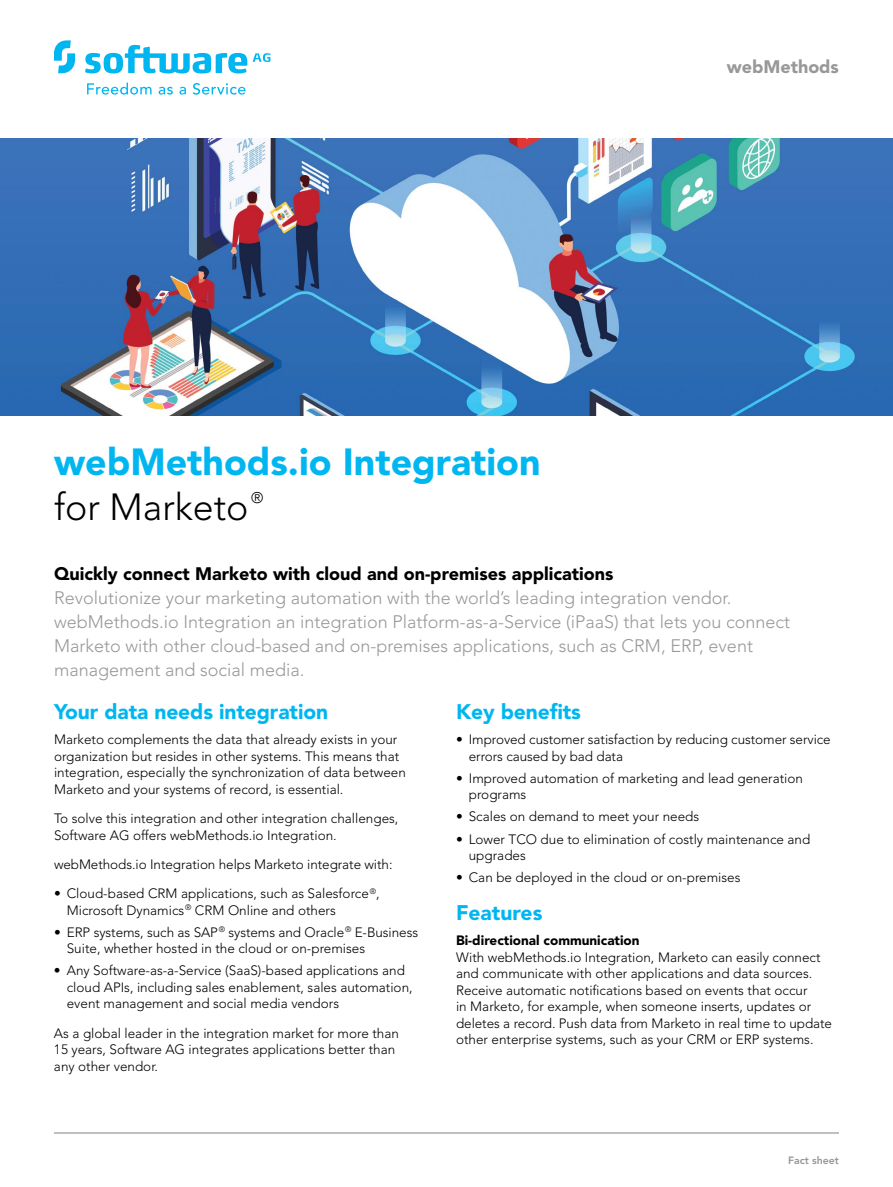
<style>
.page{position:relative;width:893px;height:1187px;background:#fff}
.page>*{position:absolute;margin:0;border:0;box-sizing:border-box;transform-origin:0 0}
.t1{font:900 37.5px "Avenir LT Std";color:#00b6f1}
.t2{font:300 37.5px "Avenir LT Std";color:#000}
.t3{font:900 21px "Avenir LT Std";letter-spacing:-.005em;color:#00b6f1}
.t4{font:300 18px/24px "Avenir LT Std";color:#989899}
.t5{font:900 18px "Avenir LT Std";color:#000}
.t6{font:900 18px "Avenir LT Std";color:#989899}
.t7{font:300 15.3px "Avenir LT Std";color:#000}
.t8{font:300 13.5px/16.5px "Avenir LT Std";color:#000}
.t9{font:900 13.5px "Avenir LT Std";color:#000}
.t10{font:800 10.5px "Avenir LT Std";color:#939598}
</style>
<div class="page">
<svg style="left:54px;top:40px;width:216px;height:33px"></svg>
<svg style="left:87px;top:83px;width:65px;height:12px"></svg>
<svg style="left:159px;top:87px;width:14px;height:8px"></svg>
<svg style="left:179px;top:87px;width:7px;height:8px"></svg>
<svg style="left:193px;top:83px;width:52px;height:12px"></svg>
<hr style="left:54px;top:1132px;width:785px;height:1px;background:#989899">
<img style="left:0;top:138px;width:893px;height:277px">
<h1 class="t1" style="left:54px;top:439px;width:488px">webMethods.io Integration</h1>
<h1 class="t2" style="left:54px;top:485px;width:196px">for Marketo</h1>
<p class="t7" style="left:251px;top:488px;width:14px">®</p>
<h3 class="t6" style="left:727px;top:56px;width:114px">webMethods</h3>
<h3 class="t5" style="left:54px;top:562px;width:561px">Quickly connect Marketo with cloud and on-premises applications</h3>
<p class="t4" style="left:54px;top:585px;width:738px">Revolutionize your marketing automation with the world’s leading integration vendor. webMethods.io Integration an integration Platform-as-a-Service (iPaaS) that lets you connect Marketo with other cloud-based and on-premises applications, such as CRM, ERP, event management and social media.</p>
<h2 class="t3" style="left:54px;top:699px;width:276px">Your data needs integration</h2>
<p class="t8" style="left:54px;top:731px;width:353px">Marketo complements the data that already exists in your organization but resides in other systems. This means that integration, especially the synchronization of data between Marketo and your systems of record, is essential.</p>
<p class="t8" style="left:54px;top:810px;width:346px">To solve this integration and other integration challenges,<br>Software AG offers webMethods.io Integration.</p>
<p class="t8" style="left:54px;top:856px;width:340px">webMethods.io Integration helps Marketo integrate with:</p>
<p class="t8" style="left:67px;top:885px;width:314px;text-indent:-13px">• Cloud-based CRM applications, such as Salesforce<sup>®</sup>,<br>Microsoft Dynamics<sup>®</sup> CRM Online and others</p>
<p class="t8" style="left:67px;top:923px;width:353px;text-indent:-13px">• ERP systems, such as SAP<sup>®</sup> systems and Oracle<sup>®</sup> E-Business<br>Suite, whether hosted in the cloud or on-premises</p>
<p class="t8" style="left:67px;top:962px;width:347px;text-indent:-13px">• Any Software-as-a-Service (SaaS)-based applications and cloud APIs, including sales enablement, sales automation, event management and social media vendors</p>
<p class="t8" style="left:54px;top:1024px;width:346px">As a global leader in the integration market for more than<br>15 years, Software AG integrates applications better than any other vendor.</p>
<h2 class="t3" style="left:456px;top:699px;width:126px">Key benefits</h2>
<p class="t8" style="left:469px;top:731px;width:363px;text-indent:-13px">• Improved customer satisfaction by reducing customer service errors caused by bad data</p>
<p class="t8" style="left:469px;top:770px;width:336px;text-indent:-13px">• Improved automation of marketing and lead generation programs</p>
<p class="t8" style="left:456px;top:808px;width:245px">• Scales on demand to meet your needs</p>
<p class="t8" style="left:469px;top:830px;width:343px;text-indent:-13px">• Lower TCO due to elimination of costly maintenance and upgrades</p>
<p class="t8" style="left:456px;top:869px;width:286px">• Can be deployed in the cloud or on-premises</p>
<h2 class="t3" style="left:456px;top:900px;width:88px">Features</h2>
<p class="t9" style="left:456px;top:932px;width:185px">Bi-directional communication</p>
<p class="t8" style="left:456px;top:948px;width:378px">With webMethods.io Integration, Marketo can easily connect and communicate with other applications and data sources.<br>Receive automatic notifications based on events that occur<br>in Marketo, for example, when someone inserts, updates or deletes a record. Push data from Marketo in real time to update other enterprise systems, such as your CRM or ERP systems.</p>
<p class="t10" style="left:788px;top:1154px;width:52px">Fact sheet</p>
</div>
